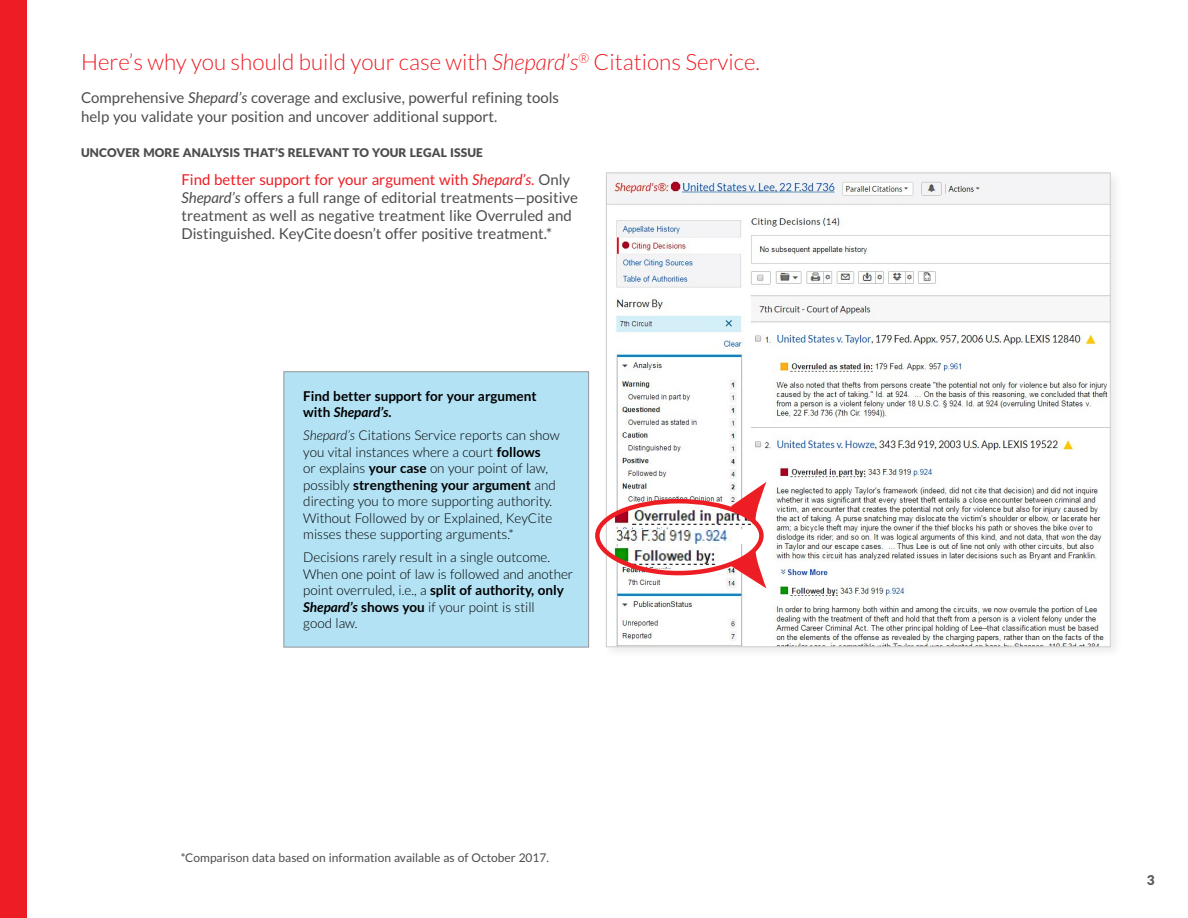
<style>
.page{position:relative;width:1188px;height:918px;background:#fff}
.page>*{position:absolute;margin:0;border:0;box-sizing:border-box;transform-origin:0 0}
.t1{font:300 22.5px "Lato";color:#ed1d24}
.t2{font:15px/18px "Lato";color:#4d4d4f}
.t3{font:300 13.5px/16.5px "Lato";color:#000}
.t4{font:700 13.5px/16.5px "Lato";color:#000}
.t5{font:900 13.5px "Lato";color:#58595b}
.t6{font:12px "Lato";color:#4d4d4f}
.t7{font:900 12px "Lato";letter-spacing:.01em;color:#4d4d4f}
.s1{font-style:italic}
.s2{color:#ed1d24}
.s3{font-style:italic;color:#ed1d24}
.s4{font-weight:700}
.s5{font-weight:700;font-style:italic}
</style>
<div class="page">
<div style="left:0;top:0;width:27px;height:918px;background:#ed1d24"></div>
<div style="left:602px;top:169px;width:521px;height:491px;background:#000;opacity:.08"></div>
<img style="left:608px;top:175px;width:501px;height:470px">
<div style="left:284px;top:371px;width:305px;height:276px;background:#b3e2f4;border:1px solid #939598"></div>
<img style="left:610px;top:507px;width:148px;height:20px">
<img style="left:613px;top:529px;width:146px;height:15px">
<img style="left:610px;top:547px;width:109px;height:19px">
<img style="left:641px;top:568px;width:76px;height:5px">
<div style="left:595px;top:499px;width:169px;height:76px;border:4px solid #ed1d24;border-radius:50%"></div>
<svg style="left:731px;top:542px;width:36px;height:46px"></svg>
<svg style="left:731px;top:482px;width:36px;height:44px"></svg>
<h1 class="t1" style="left:81px;top:50px;width:681px">Here’s why you should build your case with <span class="s1">Shepard’s</span><sup>®</sup> Citations Service.</h1>
<p class="t2" style="left:81px;top:88px;width:480px;line-height:19.5px">Comprehensive <span class="s1">Shepard’s</span> coverage and exclusive, powerful refining tools help you validate your position and uncover additional support.</p>
<p class="t7" style="left:81px;top:146px;width:403px">UNCOVER MORE ANALYSIS THAT’S RELEVANT TO YOUR LEGAL ISSUE</p>
<p class="t2" style="left:181px;top:170px;width:398px"><span class="s2">Find better support for your argument with</span> <span class="s3">Shepard’s.</span> Only <span class="s1">Shepard’s</span> offers a full range of editorial treatments—positive treatment as well as negative treatment like Overruled and Distinguished. KeyCite doesn’t offer positive treatment.*</p>
<p class="t4" style="left:303px;top:387px;width:235px">Find better support for your argument with <span class="s1">Shepard’s</span>.</p>
<p class="t3" style="left:303px;top:427px;width:258px"><span class="s1">Shepard’s</span> Citations Service reports can show you vital instances where a court <span class="s4">follows<br></span>or explains <span class="s4">your case</span> on your point of law, possibly <span class="s4">strengthening your argument</span> and directing you to more supporting authority.<br>Without Followed by or Explained, KeyCite misses these supporting arguments.*</p>
<p class="t3" style="left:303px;top:549px;width:271px">Decisions rarely result in a single outcome.<br>When one point of law is followed and another point overruled, i.e., a <span class="s4">split of authority, only </span><span class="s5">Shepard’s</span> <span class="s4">shows you</span> if your point is still<br>good law.</p>
<p class="t6" style="left:181px;top:851px;width:370px">*Comparison data based on information available as of October 2017.</p>
<p class="t5" style="left:1147px;top:872px;width:9px">3</p>
</div>
